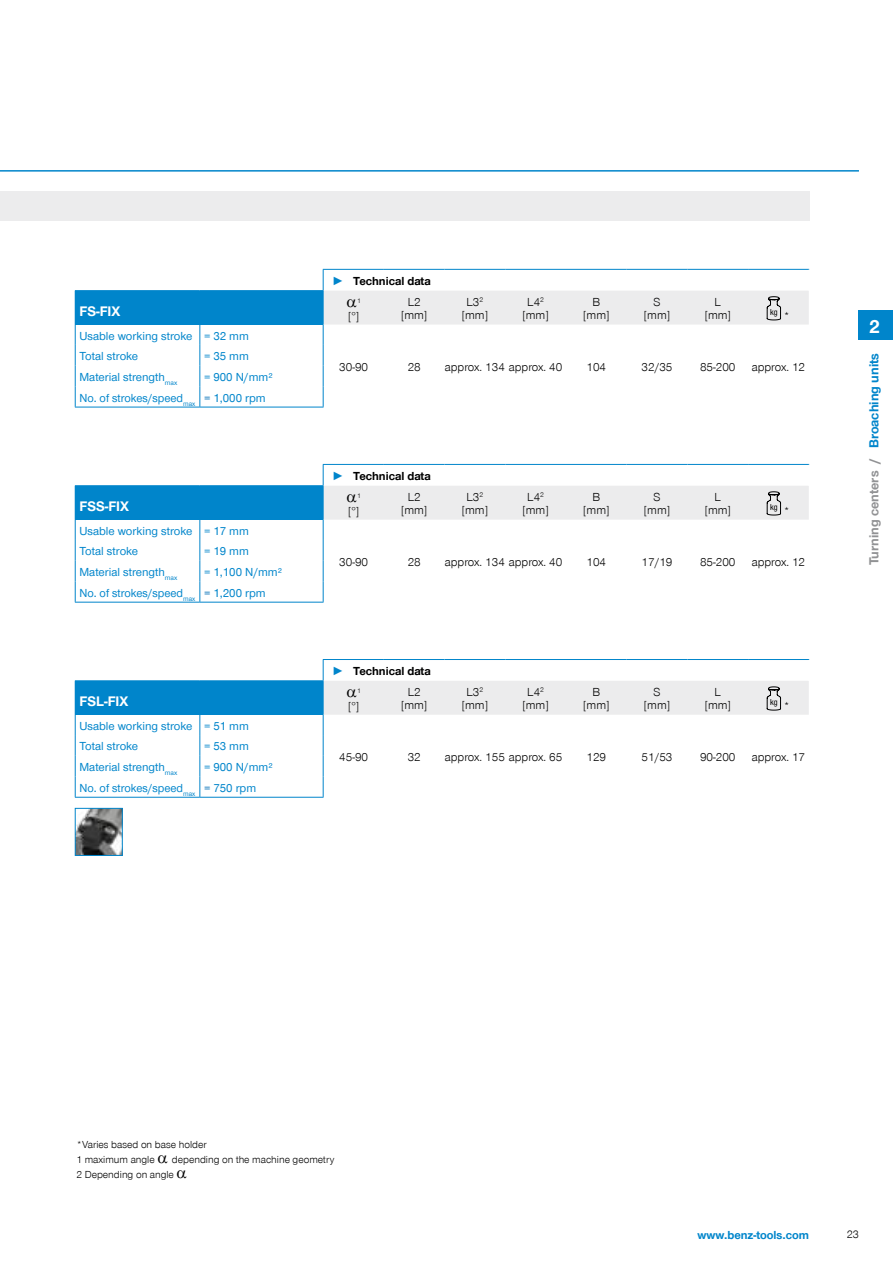
<style>
.page{position:relative;width:893px;height:1263px;background:#fff}
.page>*{position:absolute;margin:0;border:0;box-sizing:border-box;transform-origin:0 0}
.t1{font:700 19.5px "Zimmer Group Sans";color:#fff}
.t2{font:700 14.25px "Zimmer Group Sans";color:#fff}
.t3{font:700 13.5px "Zimmer Group Sans";color:#919294}
.t4{font:12px/20.7px "Zimmer Group Sans";color:#0085cb}
.t5{font:300 12px/13.5px "Zimmer Group Sans";color:#000;text-align:center}
.t6{font:700 12px "Zimmer Group Sans";color:#000}
.t7{font:700 12px "Zimmer Group Sans";color:#0085cb}
.t8{font:300 11.25px "Zimmer Group Sans";color:#000}
.t9{font:300 10.5px/15px "Zimmer Group Sans";color:#000}
.t10{font:condensed 8.25px "Helvetica Neue LT";color:#000}
.t11{font:300 7.05px "Zimmer Group Sans";color:#000}
.s1{color:#006fb7}
.s2{color:#0085cb}
.s3{font-family:"Zimmer Group Sans";font-weight:300;font-stretch:normal;font-size:12px}
</style>
<div class="page">
<hr style="left:0;top:170px;width:859px;height:2px;background:#0085cb">
<div style="left:0;top:191px;width:809px;height:30px;background:#ececed"></div>
<div style="left:859px;top:310px;width:34px;height:30px;background:#0085cb"></div>
<img style="left:77px;top:810px;width:44px;height:44px">
<div style="left:75px;top:808px;width:48px;height:48px;border:1px solid #0085cb"></div>
<div style="left:75px;top:291px;width:248px;height:34px;background:#0085cb"></div>
<hr style="left:323px;top:269px;width:61px;height:1px;background:#0085cb">
<hr style="left:384px;top:269px;width:61px;height:1px;background:#0085cb">
<hr style="left:445px;top:269px;width:60px;height:1px;background:#0085cb">
<hr style="left:505px;top:269px;width:61px;height:1px;background:#0085cb">
<hr style="left:566px;top:269px;width:61px;height:1px;background:#0085cb">
<hr style="left:627px;top:269px;width:60px;height:1px;background:#0085cb">
<hr style="left:687px;top:269px;width:61px;height:1px;background:#0085cb">
<hr style="left:748px;top:269px;width:61px;height:1px;background:#0085cb">
<hr style="left:75px;top:290px;width:125px;height:1px;background:#0085cb">
<hr style="left:200px;top:290px;width:124px;height:1px;background:#0085cb">
<svg style="left:75px;top:325px;width:1px;height:82px"></svg>
<hr style="left:75px;top:407px;width:125px;height:1px;background:#0085cb">
<hr style="left:200px;top:407px;width:124px;height:1px;background:#0085cb">
<svg style="left:199px;top:325px;width:1px;height:82px"></svg>
<div style="left:75px;top:486px;width:248px;height:34px;background:#0085cb"></div>
<hr style="left:323px;top:464px;width:61px;height:1px;background:#0085cb">
<hr style="left:384px;top:464px;width:61px;height:1px;background:#0085cb">
<hr style="left:445px;top:464px;width:60px;height:1px;background:#0085cb">
<hr style="left:505px;top:464px;width:61px;height:1px;background:#0085cb">
<hr style="left:566px;top:464px;width:61px;height:1px;background:#0085cb">
<hr style="left:627px;top:464px;width:60px;height:1px;background:#0085cb">
<hr style="left:687px;top:464px;width:61px;height:1px;background:#0085cb">
<hr style="left:748px;top:464px;width:61px;height:1px;background:#0085cb">
<hr style="left:75px;top:485px;width:125px;height:1px;background:#0085cb">
<hr style="left:200px;top:485px;width:124px;height:1px;background:#0085cb">
<svg style="left:75px;top:520px;width:1px;height:82px"></svg>
<hr style="left:75px;top:602px;width:125px;height:1px;background:#0085cb">
<hr style="left:200px;top:602px;width:124px;height:1px;background:#0085cb">
<svg style="left:199px;top:520px;width:1px;height:82px"></svg>
<div style="left:75px;top:681px;width:248px;height:34px;background:#0085cb"></div>
<hr style="left:323px;top:659px;width:61px;height:1px;background:#0085cb">
<hr style="left:384px;top:659px;width:61px;height:1px;background:#0085cb">
<hr style="left:445px;top:659px;width:60px;height:1px;background:#0085cb">
<hr style="left:505px;top:659px;width:61px;height:1px;background:#0085cb">
<hr style="left:566px;top:659px;width:61px;height:1px;background:#0085cb">
<hr style="left:627px;top:659px;width:60px;height:1px;background:#0085cb">
<hr style="left:687px;top:659px;width:61px;height:1px;background:#0085cb">
<hr style="left:748px;top:659px;width:61px;height:1px;background:#0085cb">
<hr style="left:75px;top:680px;width:125px;height:1px;background:#0085cb">
<hr style="left:200px;top:680px;width:124px;height:1px;background:#0085cb">
<svg style="left:75px;top:715px;width:1px;height:82px"></svg>
<hr style="left:75px;top:797px;width:125px;height:1px;background:#0085cb">
<hr style="left:200px;top:797px;width:124px;height:1px;background:#0085cb">
<svg style="left:199px;top:715px;width:1px;height:82px"></svg>
<svg style="left:323px;top:270px;width:486px;height:137px"></svg>
<svg style="left:323px;top:465px;width:486px;height:137px"></svg>
<svg style="left:323px;top:660px;width:486px;height:137px"></svg>
<p class="t2" style="left:79px;top:302px;width:42px">FS-FIX</p>
<p class="t4" style="left:79px;top:325px;width:171px">Usable working stroke = 32 mm</p>
<p class="t4" style="left:79px;top:345px;width:60px">Total stroke</p>
<p class="t4" style="left:204px;top:345px;width:46px">= 35 mm</p>
<p class="t4" style="left:79px;top:366px;width:99px">Material strength<sub>max</sub></p>
<p class="t4" style="left:79px;top:366px;width:195px;text-indent:125px">= 900 N/mm²<br>No. of strokes/speed<sub>max</sub> <span class="s1">=</span> 1,000 rpm</p>
<p class="t2" style="left:79px;top:497px;width:51px">FSS-FIX</p>
<p class="t4" style="left:79px;top:520px;width:171px">Usable working stroke = 17 mm</p>
<p class="t4" style="left:79px;top:540px;width:60px">Total stroke</p>
<p class="t4" style="left:204px;top:540px;width:46px">= 19 mm</p>
<p class="t4" style="left:79px;top:561px;width:99px">Material strength<sub>max</sub></p>
<p class="t4" style="left:79px;top:561px;width:204px;text-indent:125px">= 1,100 N/mm²<br>No. of strokes/speed<sub>max</sub> <span class="s1">=</span> 1,200 rpm</p>
<p class="t2" style="left:79px;top:692px;width:50px">FSL-FIX</p>
<p class="t4" style="left:79px;top:715px;width:171px">Usable working stroke = 51 mm</p>
<p class="t4" style="left:79px;top:735px;width:60px">Total stroke</p>
<p class="t4" style="left:204px;top:735px;width:46px">= 53 mm</p>
<p class="t4" style="left:79px;top:756px;width:99px">Material strength<sub>max</sub></p>
<p class="t4" style="left:79px;top:756px;width:195px;text-indent:125px">= 900 N/mm²<br>No. of strokes/speed<sub>max</sub> <span class="s1">=</span> 750 rpm</p>
<p class="t6" style="left:332px;top:273px;width:100px"><span class="s2">►</span> Technical data</p>
<p class="t11" style="left:357px;top:296px;width:5px">1</p>
<p class="t5" style="left:348px;top:309px;width:13px">[°]</p>
<p class="t5" style="left:401px;top:295px;width:28px">L2 [mm]</p>
<p class="t5" style="left:462px;top:295px;width:28px">L3<sup>2 </sup>[mm]</p>
<p class="t5" style="left:523px;top:295px;width:28px">L4<sup>2 </sup>[mm]</p>
<p class="t5" style="left:583px;top:295px;width:28px">B [mm]</p>
<p class="t5" style="left:644px;top:295px;width:28px">S [mm]</p>
<p class="t5" style="left:705px;top:295px;width:28px">L [mm]</p>
<p class="t10" style="left:770px;top:307px;width:21px">kg <span class="s3">*</span></p>
<p class="t5" style="left:339px;top:360px;width:30px">30-90</p>
<p class="t5" style="left:408px;top:360px;width:15px">28</p>
<p class="t5" style="left:445px;top:360px;width:119px">approx. 134 approx. 40</p>
<p class="t5" style="left:586px;top:360px;width:21px">104</p>
<p class="t5" style="left:642px;top:360px;width:32px">32/35</p>
<p class="t5" style="left:700px;top:360px;width:37px">85-200</p>
<p class="t5" style="left:752px;top:360px;width:55px">approx. 12</p>
<p class="t6" style="left:332px;top:468px;width:100px"><span class="s2">►</span> Technical data</p>
<p class="t11" style="left:357px;top:491px;width:5px">1</p>
<p class="t5" style="left:348px;top:504px;width:13px">[°]</p>
<p class="t5" style="left:401px;top:490px;width:28px">L2 [mm]</p>
<p class="t5" style="left:462px;top:490px;width:28px">L3<sup>2 </sup>[mm]</p>
<p class="t5" style="left:523px;top:490px;width:28px">L4<sup>2 </sup>[mm]</p>
<p class="t5" style="left:583px;top:490px;width:28px">B [mm]</p>
<p class="t5" style="left:644px;top:490px;width:28px">S [mm]</p>
<p class="t5" style="left:705px;top:490px;width:28px">L [mm]</p>
<p class="t10" style="left:770px;top:502px;width:21px">kg <span class="s3">*</span></p>
<p class="t5" style="left:339px;top:555px;width:30px">30-90</p>
<p class="t5" style="left:408px;top:555px;width:15px">28</p>
<p class="t5" style="left:445px;top:555px;width:119px">approx. 134 approx. 40</p>
<p class="t5" style="left:586px;top:555px;width:21px">104</p>
<p class="t5" style="left:641px;top:555px;width:32px">17/19</p>
<p class="t5" style="left:700px;top:555px;width:37px">85-200</p>
<p class="t5" style="left:752px;top:555px;width:55px">approx. 12</p>
<p class="t6" style="left:332px;top:663px;width:100px"><span class="s2">►</span> Technical data</p>
<p class="t11" style="left:357px;top:686px;width:5px">1</p>
<p class="t5" style="left:348px;top:699px;width:13px">[°]</p>
<p class="t5" style="left:401px;top:685px;width:28px">L2 [mm]</p>
<p class="t5" style="left:462px;top:685px;width:28px">L3<sup>2 </sup>[mm]</p>
<p class="t5" style="left:523px;top:685px;width:28px">L4<sup>2 </sup>[mm]</p>
<p class="t5" style="left:583px;top:685px;width:28px">B [mm]</p>
<p class="t5" style="left:644px;top:685px;width:28px">S [mm]</p>
<p class="t5" style="left:705px;top:685px;width:28px">L [mm]</p>
<p class="t10" style="left:770px;top:697px;width:21px">kg <span class="s3">*</span></p>
<p class="t5" style="left:339px;top:750px;width:30px">45-90</p>
<p class="t5" style="left:408px;top:750px;width:15px">32</p>
<p class="t5" style="left:445px;top:750px;width:119px">approx. 155 approx. 65</p>
<p class="t5" style="left:586px;top:750px;width:21px">129</p>
<p class="t5" style="left:641px;top:750px;width:32px">51/53</p>
<p class="t5" style="left:700px;top:750px;width:37px">90-200</p>
<p class="t5" style="left:752px;top:750px;width:55px">approx. 17</p>
<h1 class="t1" style="left:869px;top:314px;width:12px">2</h1>
<p class="t3" style="left:865px;top:565px;width:214px;rotate:-90deg">Turning centers / <span class="s2">Broaching units</span></p>
<p class="t9" style="left:76px;top:1137px;width:259px">*Varies based on base holder<br>1 maximum angle depending on the machine geometry<br>2 Depending on angle</p>
<p class="t7" style="left:697px;top:1226px;width:113px">www.benz-tools.com</p>
<p class="t8" style="left:847px;top:1227px;width:14px">23</p>
</div>
